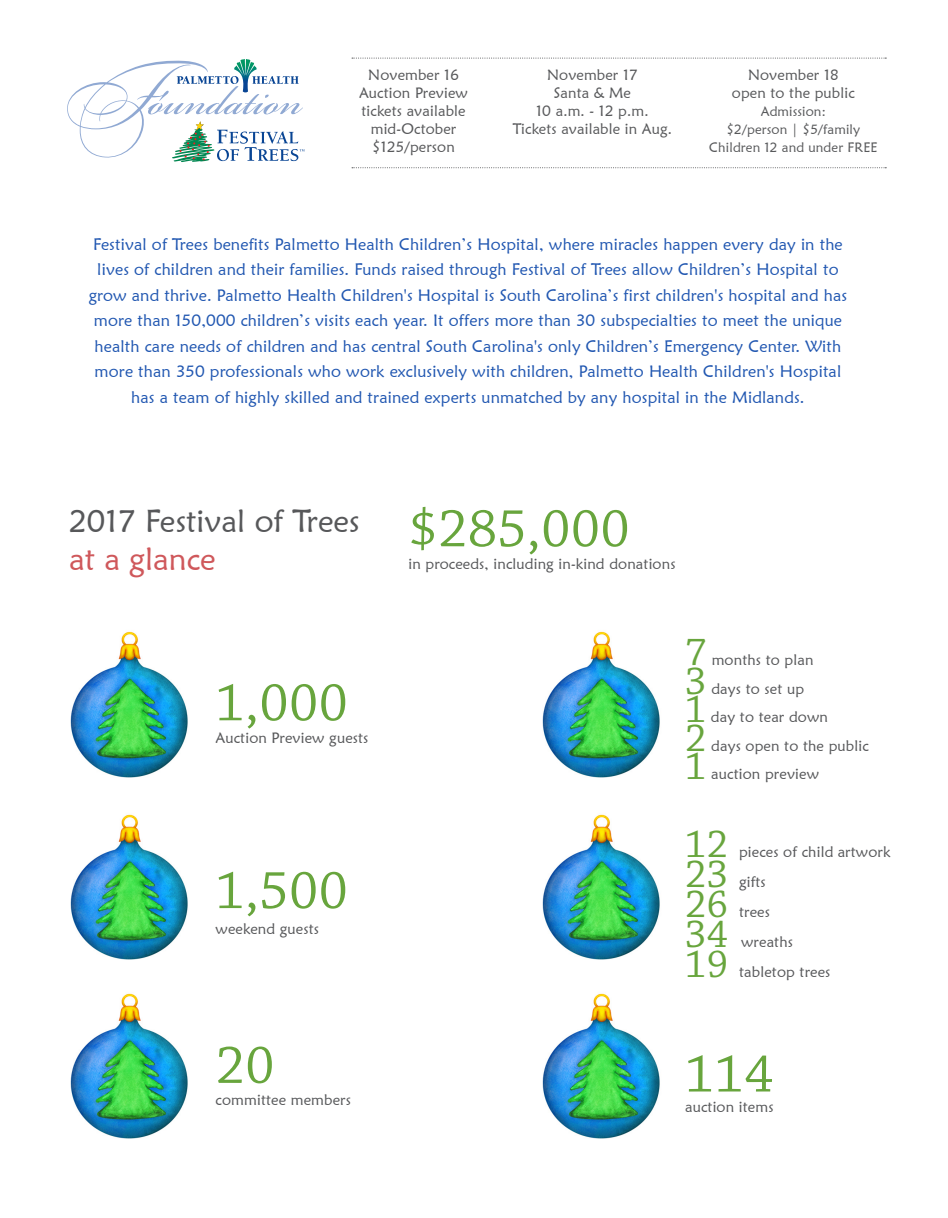
<style>
.page{position:relative;width:948px;height:1218px;background:#fff}
.page>*{position:absolute;margin:0;border:0;box-sizing:border-box;transform-origin:0 0}
.t1{font:55.5px "Chaparral Pro";letter-spacing:.01em;color:#68a53d}
.t2{font:40.5px "Chaparral Pro";letter-spacing:.01em;color:#68a53d}
.t3{font:31.5px/37.8px "Maiandra GD";color:#57585a}
.t4{font:16.5px/25.5px "Maiandra GD";letter-spacing:.01em;color:#2157b1;text-align:center}
.t5{font:15px/18px "Maiandra GD";letter-spacing:.01em;color:#57585a;text-align:center}
.t6{font:15px/18px "Maiandra GD";letter-spacing:.01em;color:#58595b;text-align:center}
.t7{font:13.5px/18px "Maiandra GD";letter-spacing:.01em;color:#58595b;text-align:center}
.s1{color:#cf585b}
</style>
<div class="page">
<img style="left:70px;top:631px;width:118px;height:147px">
<img style="left:542px;top:631px;width:118px;height:147px">
<img style="left:542px;top:814px;width:118px;height:146px">
<img style="left:542px;top:993px;width:118px;height:146px">
<img style="left:70px;top:814px;width:118px;height:146px">
<img style="left:70px;top:993px;width:118px;height:146px">
<svg style="left:352px;top:167px;width:534px;height:1px"></svg>
<svg style="left:352px;top:58px;width:534px;height:1px"></svg>
<svg style="left:67px;top:59px;width:238px;height:103px"></svg>
<p class="t5" style="left:359px;top:66px;width:110px">November 16<br>Auction Preview</p>
<p class="t5" style="left:362px;top:102px;width:106px">tickets available mid-October</p>
<p class="t5" style="left:372px;top:138px;width:84px">$125/person</p>
<p class="t6" style="left:547px;top:66px;width:92px">November 17<br>Santa &amp; Me</p>
<p class="t6" style="left:536px;top:102px;width:114px">10 a.m. - 12 p.m.</p>
<p class="t6" style="left:513px;top:120px;width:161px">Tickets available in Aug.</p>
<p class="t6" style="left:748px;top:66px;width:92px">November 18</p>
<p class="t6" style="left:732px;top:84px;width:124px">open to the public</p>
<p class="t7" style="left:726px;top:103px;width:135px">Admission:<br>$2/person | $5/family</p>
<p class="t7" style="left:709px;top:139px;width:170px">Children 12 and under FREE</p>
<p class="t4" style="left:89px;top:231px;width:760px">Festival of Trees benefits Palmetto Health Children’s Hospital, where miracles happen every day in the lives of children and their families. Funds raised through Festival of Trees allow Children’s Hospital to grow and thrive. Palmetto Health Children's Hospital is South Carolina’s first children's hospital and has more than 150,000 children’s visits each year. It offers more than 30 subspecialties to meet the unique health care needs of children and has central South Carolina's only Children’s Emergency Center. With more than 350 professionals who work exclusively with children, Palmetto Health Children's Hospital has a team of highly skilled and trained experts unmatched by any hospital in the Midlands.</p>
<p class="t3" style="left:69px;top:502px;width:292px">2017 Festival of Trees <span class="s1">at a glance</span></p>
<p class="t1" style="left:216px;top:672px;width:134px">1,000</p>
<p class="t5" style="left:216px;top:728px;width:154px">Auction Preview guests</p>
<p class="t1" style="left:216px;top:860px;width:134px">1,500</p>
<p class="t5" style="left:216px;top:920px;width:105px">weekend guests</p>
<p class="t1" style="left:216px;top:1035px;width:60px">20</p>
<p class="t5" style="left:216px;top:1091px;width:137px">committee members</p>
<p class="t1" style="left:409px;top:498px;width:223px">$285,000</p>
<p class="t5" style="left:409px;top:554px;width:268px">in proceeds, including in-kind donations</p>
<p class="t2" style="left:685px;top:630px;width:23px">7</p>
<p class="t5" style="left:712px;top:651px;width:103px">months to plan</p>
<p class="t2" style="left:685px;top:659px;width:23px">3</p>
<p class="t5" style="left:711px;top:679px;width:94px">days to set up</p>
<p class="t2" style="left:685px;top:687px;width:23px">1</p>
<p class="t5" style="left:711px;top:708px;width:119px">day to tear down</p>
<p class="t2" style="left:685px;top:716px;width:23px">2</p>
<p class="t5" style="left:711px;top:736px;width:159px">days open to the public</p>
<p class="t2" style="left:685px;top:744px;width:23px">1</p>
<p class="t5" style="left:711px;top:765px;width:109px">auction preview</p>
<p class="t2" style="left:685px;top:822px;width:44px">12</p>
<p class="t2" style="left:685px;top:852px;width:44px">23</p>
<p class="t2" style="left:685px;top:882px;width:44px">26</p>
<p class="t2" style="left:685px;top:912px;width:44px">34</p>
<p class="t2" style="left:685px;top:942px;width:44px">19</p>
<p class="t5" style="left:739px;top:843px;width:153px">pieces of child artwork</p>
<p class="t5" style="left:739px;top:873px;width:28px">gifts</p>
<p class="t5" style="left:739px;top:903px;width:32px">trees</p>
<p class="t5" style="left:741px;top:933px;width:53px">wreaths</p>
<p class="t5" style="left:739px;top:963px;width:93px">tabletop trees</p>
<p class="t1" style="left:685px;top:1043px;width:90px">114</p>
<p class="t5" style="left:685px;top:1098px;width:90px">auction items</p>
</div>
